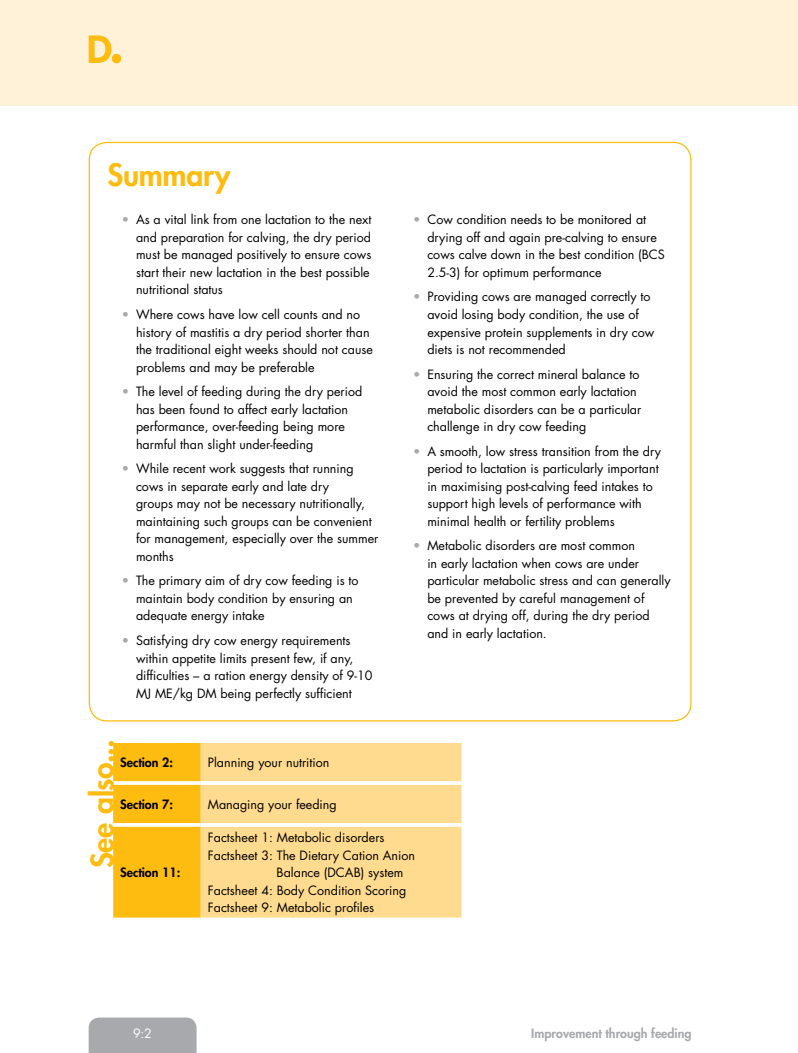
<style>
.page{position:relative;width:798px;height:1053px;background:#fff}
.page>*{position:absolute;margin:0;border:0;box-sizing:border-box;transform-origin:0 0}
.t1{font:800 30px "Futura Std";letter-spacing:-.01em;color:#febc11}
.t2{font:12.5px/17.5px "Futura Std";color:#000}
.t3{font:800 12.5px "Futura Std";color:#000}
.t4{font:800 12.5px "Futura Std";color:#a7a9ac}
.t5{font:12.5px "Futura Std";color:#fff}
.s1{color:#a7a9ac}
</style>
<div class="page">
<div style="left:0;top:0;width:797px;height:106px;background:#fff2d9"></div>
<div style="left:89px;top:1017px;width:107px;height:35px;background:#a7a9ac"></div>
<svg style="left:89px;top:35px;width:22px;height:28px"></svg>
<div style="left:112px;top:54px;width:9px;height:9px;background:#febc11;border-radius:50%"></div>
<div style="left:113px;top:743px;width:88px;height:174px;background:#febc11"></div>
<div style="left:201px;top:743px;width:260px;height:174px;background:#ffdb90"></div>
<hr style="left:113px;top:781px;width:88px;height:3px;background:#fff">
<hr style="left:201px;top:781px;width:260px;height:3px;background:#fff">
<hr style="left:113px;top:823px;width:88px;height:3px;background:#fff">
<hr style="left:201px;top:823px;width:260px;height:3px;background:#fff">
<svg style="left:113px;top:917px;width:88px;height:3px"></svg>
<svg style="left:201px;top:917px;width:260px;height:1px"></svg>
<h1 class="t1" style="left:108px;top:155px;width:124px">Summary</h1>
<p class="t2" style="left:136px;top:211px;width:237px;text-indent:-14px"><span class="s1">•</span> As a vital link from one lactation to the next and preparation for calving, the dry period must be managed positively to ensure cows start their new lactation in the best possible nutritional status</p>
<p class="t2" style="left:136px;top:306px;width:238px;text-indent:-14px"><span class="s1">•</span> Where cows have low cell counts and no history of mastitis a dry period shorter than the traditional eight weeks should not cause problems and may be preferable</p>
<p class="t2" style="left:136px;top:383px;width:228px;text-indent:-14px"><span class="s1">•</span> The level of feeding during the dry period has been found to affect early lactation performance, over-feeding being more harmful than slight under-feeding</p>
<p class="t2" style="left:136px;top:460px;width:244px;text-indent:-14px"><span class="s1">•</span> While recent work suggests that running cows in separate early and late dry<br>groups may not be necessary nutritionally, maintaining such groups can be convenient for management, especially over the summer months</p>
<p class="t2" style="left:136px;top:572px;width:224px;text-indent:-14px"><span class="s1">•</span> The primary aim of dry cow feeding is to maintain body condition by ensuring an adequate energy intake</p>
<p class="t2" style="left:136px;top:631px;width:238px;text-indent:-14px"><span class="s1">•</span> Satisfying dry cow energy requirements within appetite limits present few, if any, difficulties – a ration energy density of 9-10<br>MJ ME/kg DM being perfectly sufficient</p>
<p class="t2" style="left:427px;top:211px;width:239px;text-indent:-14px"><span class="s1">•</span> Cow condition needs to be monitored at drying off and again pre-calving to ensure cows calve down in the best condition (BCS 2.5-3) for optimum performance</p>
<p class="t2" style="left:427px;top:288px;width:228px;text-indent:-14px"><span class="s1">•</span> Providing cows are managed correctly to avoid losing body condition, the use of expensive protein supplements in dry cow diets is not recommended</p>
<p class="t2" style="left:427px;top:365px;width:215px;text-indent:-14px"><span class="s1">•</span> Ensuring the correct mineral balance to avoid the most common early lactation metabolic disorders can be a particular challenge in dry cow feeding</p>
<p class="t2" style="left:427px;top:442px;width:235px;text-indent:-14px"><span class="s1">•</span> A smooth, low stress transition from the dry period to lactation is particularly important in maximising post-calving feed intakes to support high levels of performance with minimal health or fertility problems</p>
<p class="t2" style="left:427px;top:537px;width:245px;text-indent:-14px"><span class="s1">•</span> Metabolic disorders are most common<br>in early lactation when cows are under particular metabolic stress and can generally be prevented by careful management of cows at drying off, during the dry period and in early lactation.</p>
<h1 class="t1" style="left:83px;top:868px;width:131px;rotate:-90deg">See also...</h1>
<p class="t3" style="left:120px;top:754px;width:54px">Section 2:</p>
<p class="t2" style="left:208px;top:754px;width:123px">Planning your nutrition</p>
<p class="t3" style="left:120px;top:796px;width:54px">Section 7:</p>
<p class="t2" style="left:208px;top:795px;width:130px">Managing your feeding</p>
<p class="t2" style="left:208px;top:829px;width:178px">Factsheet 1: Metabolic disorders</p>
<p class="t2" style="left:208px;top:846px;width:209px">Factsheet 3: The Dietary Cation Anion</p>
<p class="t2" style="left:276px;top:864px;width:128px">Balance (DCAB) system</p>
<p class="t2" style="left:208px;top:881px;width:200px">Factsheet 4: Body Condition Scoring</p>
<p class="t2" style="left:208px;top:899px;width:168px">Factsheet 9: Metabolic profiles</p>
<p class="t3" style="left:120px;top:864px;width:61px">Section 11:</p>
<p class="t5" style="left:133px;top:1024px;width:20px">9:2</p>
<p class="t4" style="left:531px;top:1024px;width:162px">Improvement through feeding</p>
</div>
